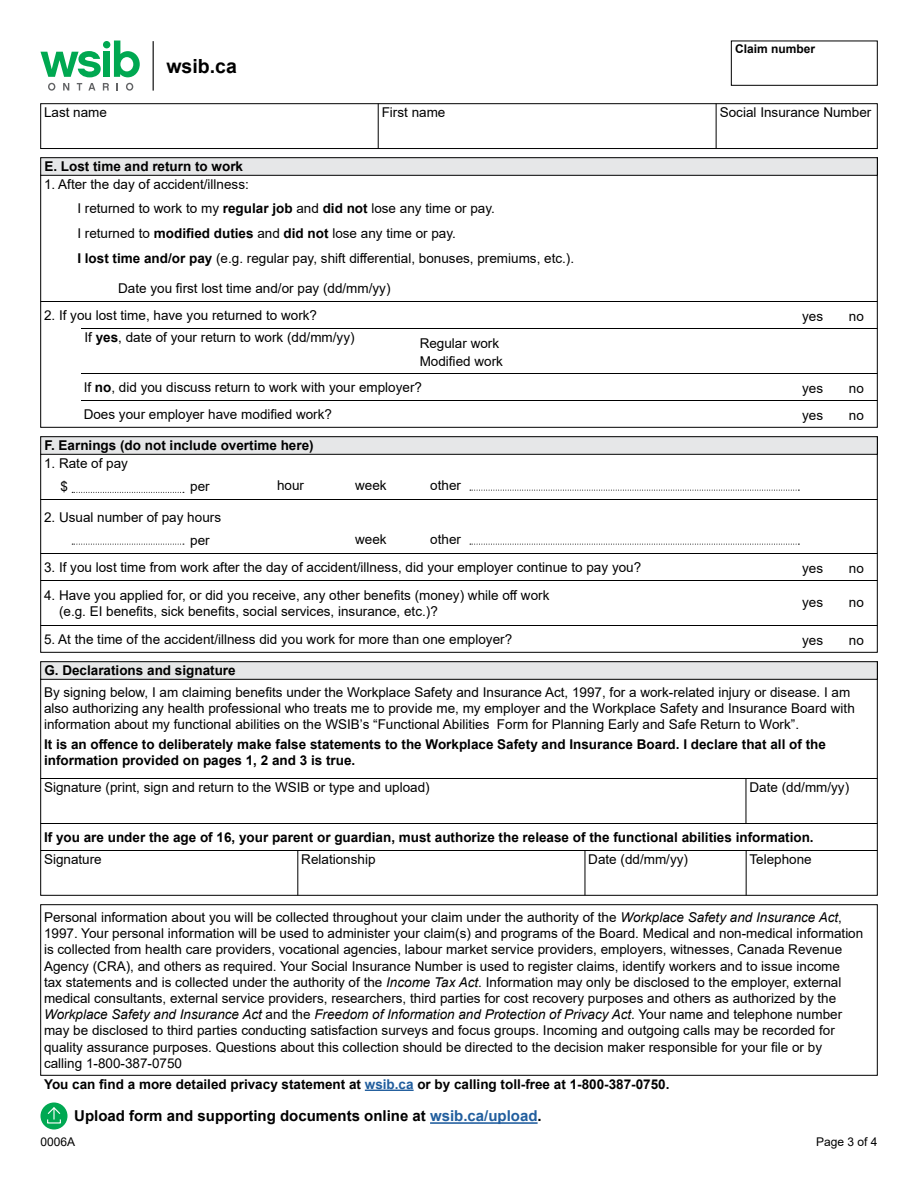
<style>
.page{position:relative;width:918px;height:1188px;background:#fff}
.page>*{position:absolute;margin:0;border:0;box-sizing:border-box;transform-origin:0 0}
.t1{font:700 19.5px "Arial";color:#000}
.t2{font:700 15px "Arial";color:#000}
.t3{font:13.5px/16.2px "Arial";color:#000}
.t4{font:700 13.5px/16.2px "Arial";color:#000}
.t5{font:12px "Arial";color:#000}
.t6{font:700 12px "Arial";color:#000}
.s1{font-weight:700}
.s2{font-style:italic}
.s3{color:#215e9e}
</style>
<div class="page">
<hr style="left:153px;top:41px;width:1px;height:50px;background:#000">
<svg style="left:40px;top:51px;width:61px;height:26px"></svg>
<div style="left:103px;top:52px;width:7px;height:25px;background:#00a851"></div>
<svg style="left:114px;top:41px;width:26px;height:36px"></svg>
<div style="left:103px;top:41px;width:7px;height:7px;background:#00a851;border-radius:50%"></div>
<svg style="left:48px;top:83px;width:7px;height:8px"></svg>
<svg style="left:63px;top:83px;width:6px;height:8px"></svg>
<svg style="left:77px;top:83px;width:5px;height:8px"></svg>
<svg style="left:88px;top:83px;width:7px;height:8px"></svg>
<svg style="left:103px;top:83px;width:6px;height:8px"></svg>
<svg style="left:126px;top:83px;width:7px;height:8px"></svg>
<hr style="left:378px;top:104px;width:1px;height:45px;background:#000">
<hr style="left:716px;top:104px;width:1px;height:44px;background:#000">
<div style="left:40px;top:104px;width:838px;height:45px;border:1px solid #000"></div>
<div style="left:40px;top:904px;width:838px;height:172px;border:1px solid #000"></div>
<svg style="left:470px;top:490px;width:329px;height:1px"></svg>
<svg style="left:470px;top:544px;width:329px;height:1px"></svg>
<svg style="left:72px;top:492px;width:112px;height:1px"></svg>
<svg style="left:72px;top:544px;width:112px;height:1px"></svg>
<hr style="left:40px;top:301px;width:838px;height:1px;background:#000">
<hr style="left:40px;top:499px;width:838px;height:1px;background:#000">
<hr style="left:40px;top:553px;width:838px;height:1px;background:#000">
<hr style="left:40px;top:580px;width:838px;height:1px;background:#000">
<hr style="left:40px;top:625px;width:838px;height:1px;background:#000">
<hr style="left:40px;top:778px;width:838px;height:1px;background:#000">
<hr style="left:40px;top:823px;width:838px;height:1px;background:#000">
<hr style="left:40px;top:850px;width:838px;height:1px;background:#000">
<hr style="left:81px;top:328px;width:797px;height:1px;background:#000">
<hr style="left:81px;top:373px;width:797px;height:1px;background:#000">
<hr style="left:81px;top:400px;width:797px;height:1px;background:#000">
<hr style="left:746px;top:778px;width:1px;height:45px;background:#000">
<hr style="left:746px;top:850px;width:1px;height:45px;background:#000">
<hr style="left:585px;top:850px;width:1px;height:45px;background:#000">
<hr style="left:298px;top:850px;width:1px;height:45px;background:#000">
<hr style="left:430px;top:1122px;width:108px;height:2px;background:#215e9e">
<div style="left:40px;top:1102px;width:28px;height:28px;background:#00a852;border-radius:50%"></div>
<svg style="left:47px;top:1107px;width:14px;height:17px"></svg>
<div style="left:731px;top:41px;width:147px;height:45px;border:1px solid #000"></div>
<div style="left:41px;top:158px;width:836px;height:17px;background:#e6e7e8"></div>
<div style="left:40px;top:158px;width:838px;height:18px;border:1px solid #000"></div>
<div style="left:41px;top:437px;width:836px;height:17px;background:#e6e7e8"></div>
<div style="left:40px;top:436px;width:838px;height:18px;border:1px solid #000"></div>
<div style="left:41px;top:662px;width:836px;height:17px;background:#e6e7e8"></div>
<div style="left:40px;top:662px;width:838px;height:18px;border:1px solid #000"></div>
<hr style="left:365px;top:1090px;width:49px;height:1px;background:#215e9e">
<h1 class="t1" style="left:166px;top:52px;width:72px">wsib.ca</h1>
<p class="t6" style="left:735px;top:41px;width:82px">Claim number</p>
<p class="t3" style="left:44px;top:104px;width:65px">Last name</p>
<p class="t3" style="left:382px;top:104px;width:65px">First name</p>
<p class="t3" style="left:720px;top:104px;width:153px">Social Insurance Number</p>
<p class="t4" style="left:44px;top:159px;width:200px">E. Lost time and return to work</p>
<p class="t3" style="left:77px;top:172px;width:498px;line-height:24.6px;text-indent:-33px">1. After the day of accident/illness:<br>I returned to work to my <span class="s1">regular job</span> and <span class="s1">did not</span> lose any time or pay.<br>I returned to <span class="s1">modified duties</span> and <span class="s1">did not</span> lose any time or pay.<br><span class="s1">I lost time and/or pay</span> (e.g. regular pay, shift differential, bonuses, premiums, etc.).</p>
<p class="t3" style="left:118px;top:280px;width:274px">Date you first lost time and/or pay (dd/mm/yy)</p>
<p class="t3" style="left:44px;top:307px;width:275px">2. If you lost time, have you returned to work?</p>
<p class="t3" style="left:802px;top:308px;width:23px">yes</p>
<p class="t3" style="left:849px;top:308px;width:17px">no</p>
<p class="t3" style="left:85px;top:329px;width:272px">If <span class="s1">yes</span>, date of your return to work (dd/mm/yy)</p>
<p class="t3" style="left:420px;top:334px;width:85px;line-height:18px">Regular work<br>Modified work</p>
<p class="t3" style="left:84px;top:379px;width:340px">If <span class="s1">no</span>, did you discuss return to work with your employer?</p>
<p class="t3" style="left:802px;top:380px;width:23px">yes</p>
<p class="t3" style="left:849px;top:380px;width:17px">no</p>
<p class="t3" style="left:84px;top:406px;width:250px">Does your employer have modified work?</p>
<p class="t3" style="left:802px;top:407px;width:23px">yes</p>
<p class="t3" style="left:849px;top:407px;width:17px">no</p>
<p class="t4" style="left:44px;top:438px;width:271px">F. Earnings (do not include overtime here)</p>
<p class="t3" style="left:61px;top:452px;width:69px;line-height:23px;text-indent:-16px">1. Rate of pay $</p>
<p class="t3" style="left:190px;top:478px;width:21px">per</p>
<p class="t3" style="left:277px;top:477px;width:29px">hour</p>
<p class="t3" style="left:355px;top:477px;width:33px">week</p>
<p class="t3" style="left:430px;top:477px;width:32px">other</p>
<p class="t3" style="left:190px;top:506px;width:32px;line-height:23px;text-indent:-146px">2. Usual number of pay hours per</p>
<p class="t3" style="left:355px;top:531px;width:33px">week</p>
<p class="t3" style="left:430px;top:531px;width:32px">other</p>
<p class="t3" style="left:44px;top:559px;width:599px">3. If you lost time from work after the day of accident/illness, did your employer continue to pay you?</p>
<p class="t3" style="left:802px;top:560px;width:23px">yes</p>
<p class="t3" style="left:849px;top:560px;width:17px">no</p>
<p class="t3" style="left:59px;top:587px;width:492px;text-indent:-15px">4. Have you applied for, or did you receive, any other benefits (money) while off work (e.g. EI benefits, sick benefits, social services, insurance, etc.)?</p>
<p class="t3" style="left:802px;top:594px;width:23px">yes</p>
<p class="t3" style="left:849px;top:594px;width:17px">no</p>
<p class="t3" style="left:44px;top:631px;width:470px">5. At the time of the accident/illness did you work for more than one employer?</p>
<p class="t3" style="left:802px;top:632px;width:23px">yes</p>
<p class="t3" style="left:849px;top:632px;width:17px">no</p>
<p class="t4" style="left:44px;top:663px;width:193px">G. Declarations and signature</p>
<p class="t3" style="left:44px;top:684px;width:812px">By signing below, I am claiming benefits under the Workplace Safety and Insurance Act, 1997, for a work-related injury or disease. I am also authorizing any health professional who treats me to provide me, my employer and the Workplace Safety and Insurance Board with information about my functional abilities on the WSIB’s “Functional Abilities Form for Planning Early and Safe Return to Work”.</p>
<p class="t4" style="left:44px;top:736px;width:783px">It is an offence to deliberately make false statements to the Workplace Safety and Insurance Board. I declare that all of the information provided on pages 1, 2 and 3 is true.</p>
<p class="t3" style="left:44px;top:779px;width:387px">Signature (print, sign and return to the WSIB or type and upload)</p>
<p class="t3" style="left:749px;top:779px;width:101px">Date (dd/mm/yy)</p>
<p class="t4" style="left:44px;top:829px;width:771px">If you are under the age of 16, your parent or guardian, must authorize the release of the functional abilities information.</p>
<p class="t3" style="left:44px;top:851px;width:59px">Signature</p>
<p class="t3" style="left:301px;top:851px;width:76px">Relationship</p>
<p class="t3" style="left:588px;top:851px;width:101px">Date (dd/mm/yy)</p>
<p class="t3" style="left:749px;top:851px;width:64px">Telephone</p>
<p class="t3" style="left:44px;top:909px;width:821px">Personal information about you will be collected throughout your claim under the authority of the <span class="s2">Workplace Safety and Insurance Act</span>, 1997. Your personal information will be used to administer your claim(s) and programs of the Board. Medical and non-medical information is collected from health care providers, vocational agencies, labour market service providers, employers, witnesses, Canada Revenue Agency (CRA), and others as required. Your Social Insurance Number is used to register claims, identify workers and to issue income<br>tax statements and is collected under the authority of the <span class="s2">Income Tax Act</span>. Information may only be disclosed to the employer, external medical consultants, external service providers, researchers, third parties for cost recovery purposes and others as authorized by the <span class="s2">Workplace Safety and Insurance Act</span> and the <span class="s2">Freedom of Information and Protection of Privacy Act</span>. Your name and telephone number may be disclosed to third parties conducting satisfaction surveys and focus groups. Incoming and outgoing calls may be recorded for quality assurance purposes. Questions about this collection should be directed to the decision maker responsible for your file or by calling 1-800-387-0750</p>
<p class="t4" style="left:44px;top:1076px;width:627px">You can find a more detailed privacy statement at <span class="s3">wsib.ca</span> or by calling toll-free at 1-800-387-0750.</p>
<p class="t2" style="left:74px;top:1106px;width:469px">Upload form and supporting documents online at <span class="s3">wsib.ca/upload</span>.</p>
<p class="t5" style="left:40px;top:1134px;width:36px">0006A</p>
<p class="t5" style="left:816px;top:1134px;width:63px">Page 3 of 4</p>
</div>
